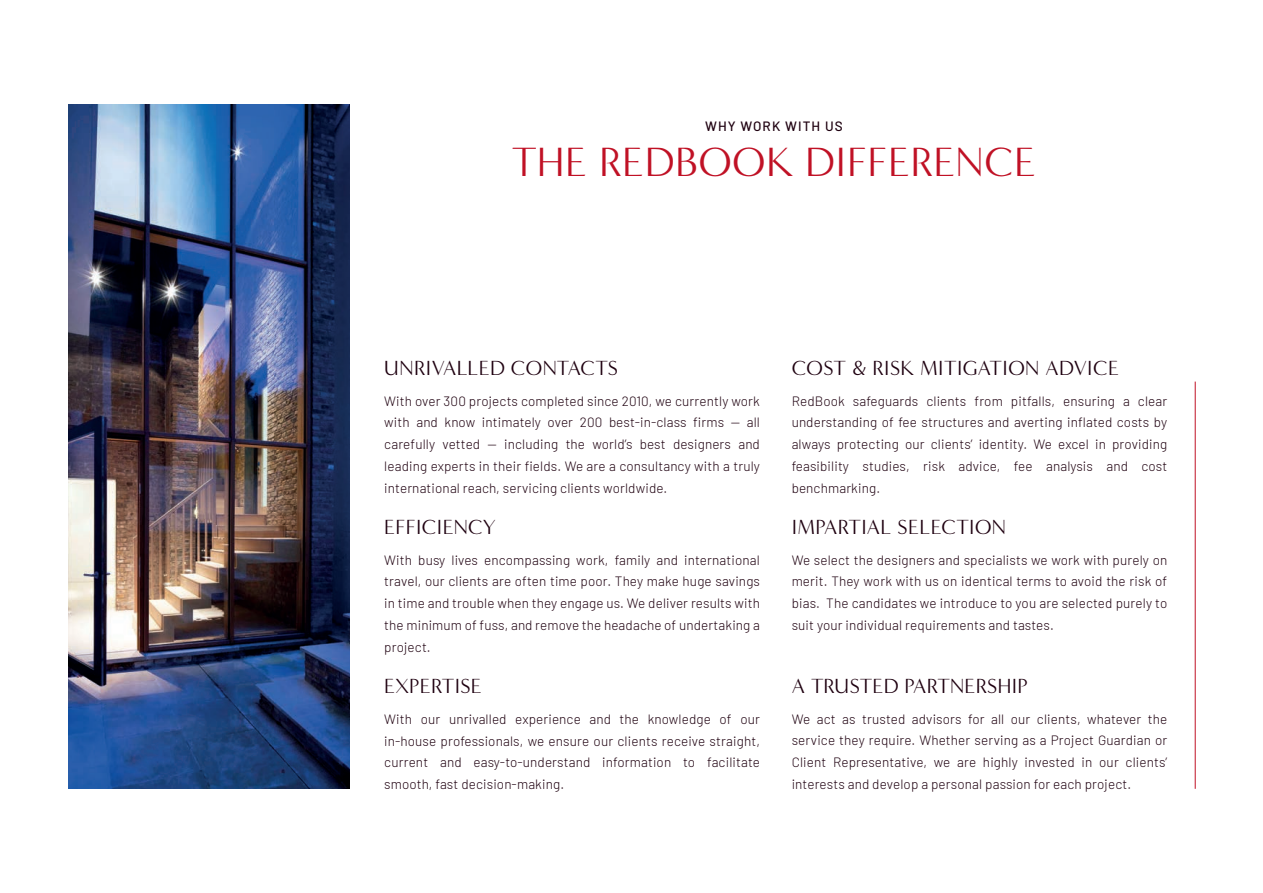
<style>
.page{position:relative;width:1263px;height:893px;background:#fff}
.page>*{position:absolute;margin:0;border:0;box-sizing:border-box;transform-origin:0 0}
.t1{font:42px "Minerva Modern";letter-spacing:.02em;color:#c01125}
.t2{font:21px "Minerva Modern";letter-spacing:.02em;color:#1f0010}
.t3{font:300 13.5px/21.8px "Barlow";letter-spacing:.01em;color:#1f0010;text-align:justify}
.t4{font:500 13.5px "Barlow";letter-spacing:.08em;color:#1f0010}
</style>
<div class="page">
<hr style="left:1195px;top:382px;width:1px;height:407px;background:#c01125">
<img style="left:68px;top:104px;width:282px;height:685px">
<p class="t4" style="left:705px;top:117px;width:139px">WHY WORK WITH US</p>
<p class="t1" style="left:512px;top:138px;width:526px">THE REDBOOK DIFFERENCE</p>
<p class="t2" style="left:384px;top:356px;width:235px">UNRIVALLED CONTACTS</p>
<p class="t3" style="left:384px;top:389px;width:377px">With over 300 projects completed since 2010, we currently work with and know intimately over 200 best-in-class firms — all carefully vetted — including the world’s best designers and leading experts in their fields. We are a consultancy with a truly international reach, servicing clients worldwide.</p>
<p class="t2" style="left:384px;top:515px;width:113px">EFFICIENCY</p>
<p class="t3" style="left:384px;top:548px;width:377px">With busy lives encompassing work, family and international travel, our clients are often time poor. They make huge savings in time and trouble when they engage us. We deliver results with the minimum of fuss, and remove the headache of undertaking a project.</p>
<p class="t2" style="left:384px;top:674px;width:99px">EXPERTISE</p>
<p class="t3" style="left:384px;top:707px;width:377px">With our unrivalled experience and the knowledge of our in-house professionals, we ensure our clients receive straight, current and easy-to-understand information to facilitate smooth, fast decision-making.</p>
<p class="t2" style="left:792px;top:356px;width:329px">COST &amp; RISK MITIGATION ADVICE</p>
<p class="t3" style="left:792px;top:389px;width:377px">RedBook safeguards clients from pitfalls, ensuring a clear understanding of fee structures and averting inflated costs by always protecting our clients’ identity. We excel in providing feasibility studies, risk advice, fee analysis and cost benchmarking.</p>
<p class="t2" style="left:792px;top:515px;width:216px">IMPARTIAL SELECTION</p>
<p class="t3" style="left:792px;top:548px;width:377px">We select the designers and specialists we work with purely on merit. They work with us on identical terms to avoid the risk of bias. The candidates we introduce to you are selected purely to suit your individual requirements and tastes.</p>
<p class="t2" style="left:792px;top:674px;width:237px">A TRUSTED PARTNERSHIP</p>
<p class="t3" style="left:792px;top:707px;width:377px">We act as trusted advisors for all our clients, whatever the service they require. Whether serving as a Project Guardian or Client Representative, we are highly invested in our clients’ interests and develop a personal passion for each project.</p>
</div>
